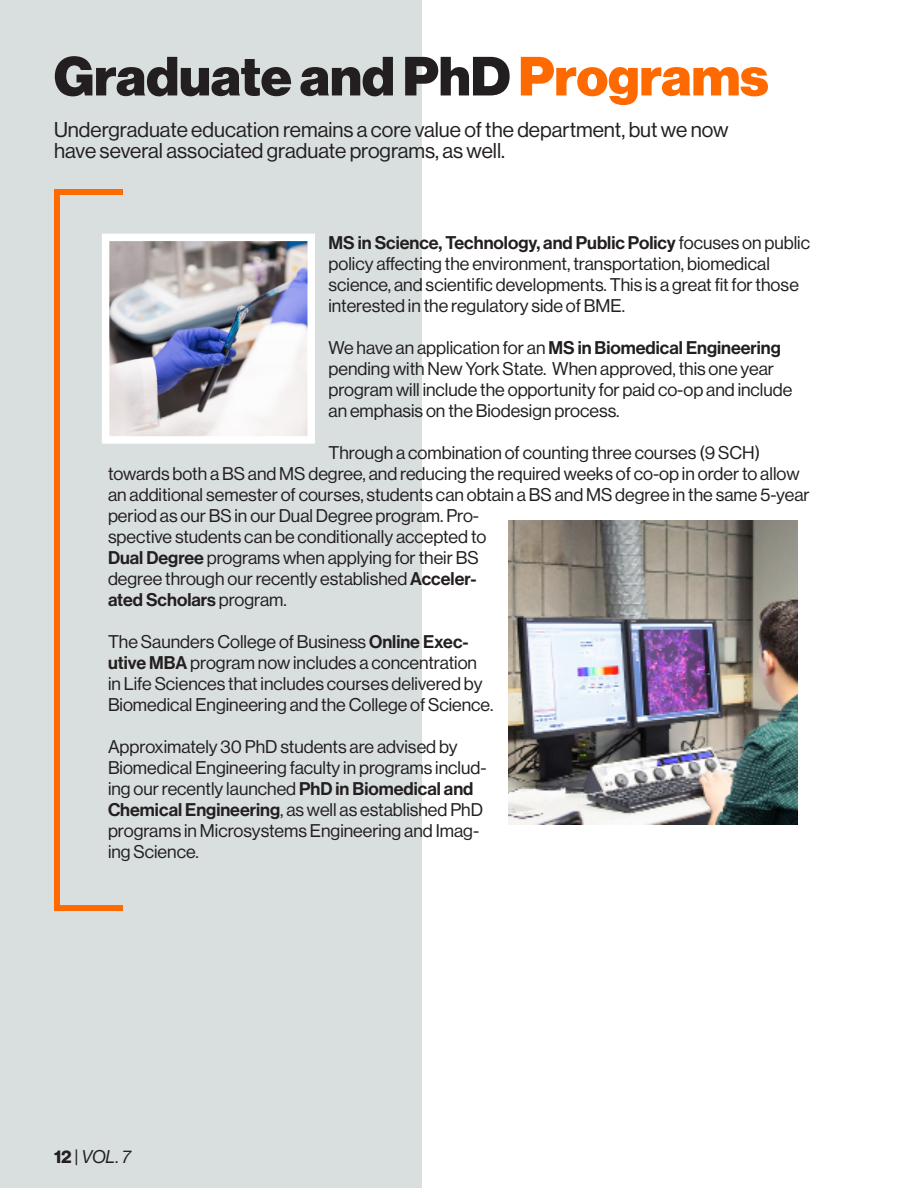
<style>
.page{position:relative;width:918px;height:1188px;background:#fff}
.page>*{position:absolute;margin:0;border:0;box-sizing:border-box;transform-origin:0 0}
.t1{font:54px "N Haas Grotesk DS Std 95 Blk";color:#231f20}
.t2{font:21px/21px "N Haas Grotesk DS Std 55 Rg";color:#231f20}
.t3{font:18px/21px "N Haas Grotesk DS Std 55 Rg";color:#231f20}
.t4{font:18px "N Haas Grotesk DS Std 56 It";color:#231f20}
.s1{color:#ff6a00}
.s2{font-family:"N Haas Grotesk DS Std 65 Md"}
.s3{font-family:"N Haas Grotesk DS Std 75 Bd"}
.s4{font-family:"N Haas Grotesk DS Std 55 Rg"}
</style>
<div class="page">
<div style="left:0;top:0;width:422px;height:1188px;background:#d9dfdf"></div>
<div style="left:54px;top:189px;width:6px;height:722px;background:#ff6a00"></div>
<div style="left:54px;top:189px;width:69px;height:6px;background:#ff6a00"></div>
<div style="left:54px;top:905px;width:69px;height:6px;background:#ff6a00"></div>
<img style="left:102px;top:233px;width:213px;height:211px">
<img style="left:508px;top:520px;width:290px;height:304px">
<p class="t1" style="left:54px;top:45px;width:716px">Graduate and PhD <span class="s1">Programs</span></p>
<p class="t2" style="left:54px;top:120px;width:676px">Undergraduate education remains a core value of the department, but we now have several associated graduate programs, as well.</p>
<p class="t3" style="left:328px;top:232px;width:483px"><span class="s2">MS in Science, Technology, and Public Policy</span> focuses on public policy affecting the environment, transportation, biomedical science, and scientific developments. This is a great fit for those interested in the regulatory side of BME.</p>
<p class="t3" style="left:328px;top:337px;width:465px">We have an application for an <span class="s2">MS in Biomedical Engineering </span>pending with New York State. When approved, this one year program will include the opportunity for paid co-op and include an emphasis on the Biodesign process.</p>
<p class="t3" style="left:108px;top:442px;width:703px;text-indent:220px">Through a combination of counting three courses (9 SCH) towards both a BS and MS degree, and reducing the required weeks of co-op in order to allow an additional semester of courses, students can obtain a BS and MS degree in the same 5-year period as our BS in our Dual Degree program. Pro-<br>spective students can be conditionally accepted to<br><span class="s2">Dual Degree</span> programs when applying for their BS<br>degree through our recently established <span class="s2">Acceler-<br>ated Scholars</span> program.</p>
<p class="t3" style="left:108px;top:631px;width:387px">The Saunders College of Business <span class="s2">Online Exec&shy;utive MBA</span> program now includes a concentration in Life Sciences that includes courses delivered by Biomedical Engineering and the College of Science.</p>
<p class="t3" style="left:108px;top:736px;width:380px">Approximately 30 PhD students are advised by Biomedical Engineering faculty in programs includ&shy;ing our recently launched <span class="s2">PhD in Biomedical and Chemical Engineering</span>, as well as established PhD programs in Microsystems Engineering and Imag&shy;ing Science.</p>
<p class="t4" style="left:54px;top:1147px;width:78px"><span class="s3">12</span> <span class="s4">|</span> VOL. 7</p>
</div>
